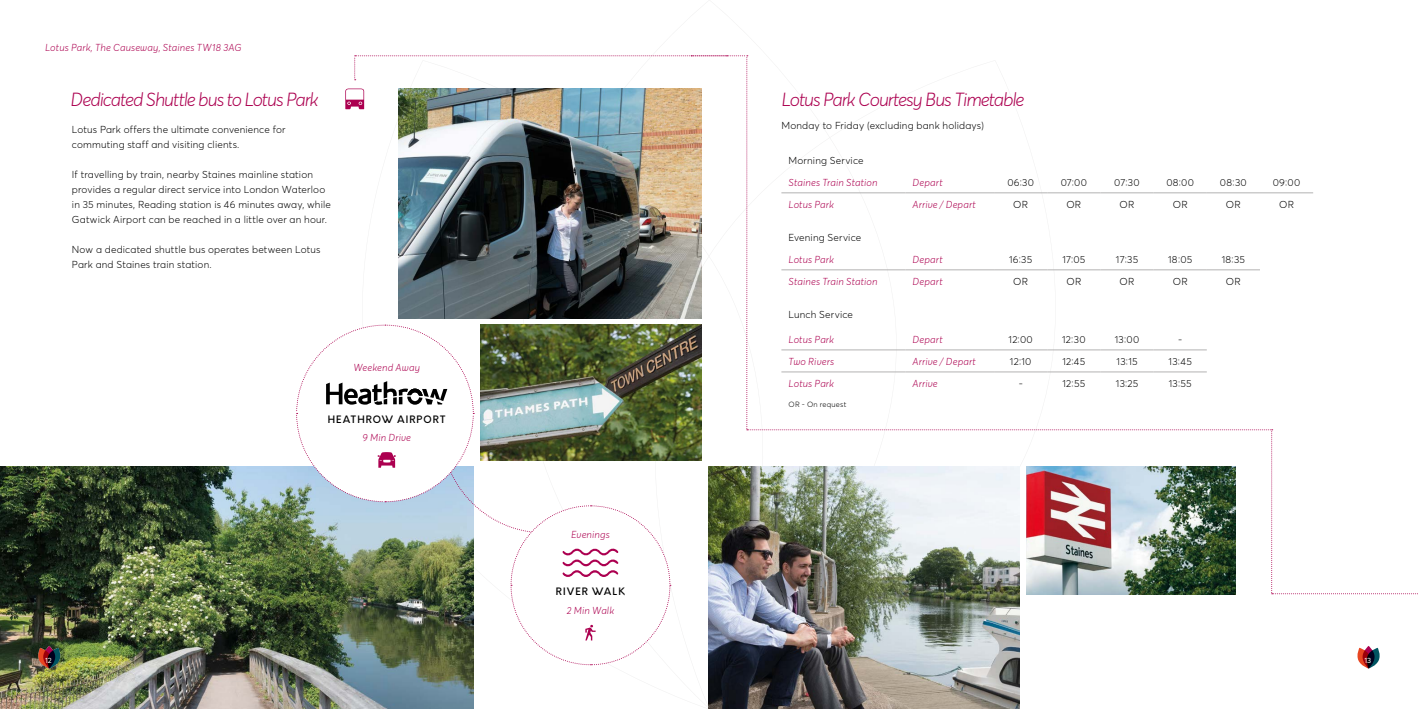
<style>
.page{position:relative;width:1418px;height:709px;background:#fff}
.page>*{position:absolute;margin:0;border:0;box-sizing:border-box;transform-origin:0 0}
.t1{font:italic 300 18.75px "Averta";letter-spacing:-.055em;color:#ac0050}
.t2{font:300 10px/15px "Averta";letter-spacing:.015em;color:#000}
.t3{font:italic 300 10px "Averta";letter-spacing:.015em;color:#ac0050}
.t4{font:500 10px "Orkney";letter-spacing:.105em;color:#000}
.t5{font:300 7.5px "Averta";letter-spacing:.03em;color:#000}
.t6{font:7.5px "Averta";color:#fff}
</style>
<div class="page">
<img style="left:0;top:466px;width:473px;height:243px">
<img style="left:708px;top:668px;width:311px;height:41px">
<svg style="left:37px;top:646px;width:25px;height:22px"></svg>
<img style="left:296px;top:55px;width:1122px;height:613px">
<p class="t3" style="left:45px;top:42px;width:198px">Lotus Park, The Causeway, Staines TW18 3AG</p>
<h1 class="t1" style="left:71px;top:88px;width:249px">Dedicated Shuttle bus to Lotus Park</h1>
<p class="t2" style="left:72px;top:121px;width:215px">Lotus Park offers the ultimate convenience for commuting staff and visiting clients.</p>
<p class="t2" style="left:72px;top:166px;width:260px">If travelling by train, nearby Staines mainline station provides a regular direct service into London Waterloo in 35 minutes, Reading station is 46 minutes away, while Gatwick Airport can be reached in a little over an hour.</p>
<p class="t2" style="left:72px;top:241px;width:250px">Now a dedicated shuttle bus operates between Lotus<br>Park and Staines train station.</p>
<p class="t3" style="left:353px;top:361px;width:68px">Weekend Away</p>
<p class="t4" style="left:328px;top:413px;width:119px">HEATHROW AIRPORT</p>
<p class="t6" style="left:45px;top:655px;width:8px">12</p>
<p class="t3" style="left:362px;top:432px;width:50px">9 Min Drive</p>
<p class="t3" style="left:571px;top:528px;width:40px">Evenings</p>
<p class="t4" style="left:556px;top:585px;width:71px">RIVER WALK</p>
<p class="t3" style="left:566px;top:604px;width:49px">2 Min Walk</p>
<h1 class="t1" style="left:781px;top:88px;width:244px">Lotus Park Courtesy Bus Timetable</h1>
<p class="t2" style="left:781px;top:118px;width:204px">Monday to Friday (excluding bank holidays)</p>
<p class="t2" style="left:788px;top:153px;width:77px">Morning Service</p>
<p class="t3" style="left:788px;top:176px;width:91px">Staines Train Station</p>
<p class="t3" style="left:912px;top:176px;width:32px">Depart</p>
<p class="t2" style="left:1007px;top:175px;width:28px">06:30</p>
<p class="t2" style="left:1060px;top:175px;width:28px">07:00</p>
<p class="t2" style="left:1114px;top:175px;width:27px">07:30</p>
<p class="t2" style="left:1166px;top:175px;width:29px">08:00</p>
<p class="t2" style="left:1219px;top:175px;width:28px">08:30</p>
<p class="t2" style="left:1272px;top:175px;width:29px">09:00</p>
<p class="t3" style="left:788px;top:198px;width:47px">Lotus Park</p>
<p class="t3" style="left:912px;top:198px;width:65px">Arrive / Depart</p>
<p class="t2" style="left:1013px;top:197px;width:16px">OR</p>
<p class="t2" style="left:1066px;top:197px;width:16px">OR</p>
<p class="t2" style="left:1119px;top:197px;width:16px">OR</p>
<p class="t2" style="left:1172px;top:197px;width:16px">OR</p>
<p class="t2" style="left:1225px;top:197px;width:16px">OR</p>
<p class="t2" style="left:1279px;top:197px;width:16px">OR</p>
<p class="t2" style="left:788px;top:230px;width:74px">Evening Service</p>
<p class="t3" style="left:788px;top:253px;width:47px">Lotus Park</p>
<p class="t3" style="left:912px;top:253px;width:32px">Depart</p>
<p class="t2" style="left:1009px;top:252px;width:25px">16:35</p>
<p class="t2" style="left:1062px;top:252px;width:25px">17:05</p>
<p class="t2" style="left:1115px;top:252px;width:24px">17:35</p>
<p class="t2" style="left:1168px;top:252px;width:26px">18:05</p>
<p class="t2" style="left:1221px;top:252px;width:25px">18:35</p>
<p class="t3" style="left:788px;top:275px;width:91px">Staines Train Station</p>
<p class="t3" style="left:912px;top:275px;width:32px">Depart</p>
<p class="t2" style="left:1013px;top:274px;width:16px">OR</p>
<p class="t2" style="left:1066px;top:274px;width:16px">OR</p>
<p class="t2" style="left:1119px;top:274px;width:16px">OR</p>
<p class="t2" style="left:1172px;top:274px;width:16px">OR</p>
<p class="t2" style="left:1225px;top:274px;width:16px">OR</p>
<p class="t2" style="left:788px;top:306px;width:66px">Lunch Service</p>
<p class="t3" style="left:788px;top:333px;width:47px">Lotus Park</p>
<p class="t3" style="left:912px;top:333px;width:32px">Depart</p>
<p class="t2" style="left:1008px;top:332px;width:26px">12:00</p>
<p class="t2" style="left:1062px;top:332px;width:25px">12:30</p>
<p class="t2" style="left:1114px;top:332px;width:26px">13:00</p>
<p class="t2" style="left:1178px;top:332px;width:6px">-</p>
<p class="t3" style="left:788px;top:355px;width:47px">Two Rivers</p>
<p class="t3" style="left:912px;top:355px;width:65px">Arrive / Depart</p>
<p class="t2" style="left:1009px;top:354px;width:23px">12:10</p>
<p class="t2" style="left:1062px;top:354px;width:24px">12:45</p>
<p class="t2" style="left:1116px;top:354px;width:23px">13:15</p>
<p class="t2" style="left:1168px;top:354px;width:25px">13:45</p>
<p class="t3" style="left:788px;top:377px;width:47px">Lotus Park</p>
<p class="t3" style="left:912px;top:377px;width:27px">Arrive</p>
<p class="t2" style="left:1018px;top:376px;width:6px">-</p>
<p class="t2" style="left:1062px;top:376px;width:24px">12:55</p>
<p class="t2" style="left:1115px;top:376px;width:24px">13:25</p>
<p class="t2" style="left:1168px;top:376px;width:24px">13:55</p>
<p class="t5" style="left:788px;top:399px;width:59px">OR - On request</p>
<p class="t6" style="left:1364px;top:655px;width:8px">13</p>
</div>
